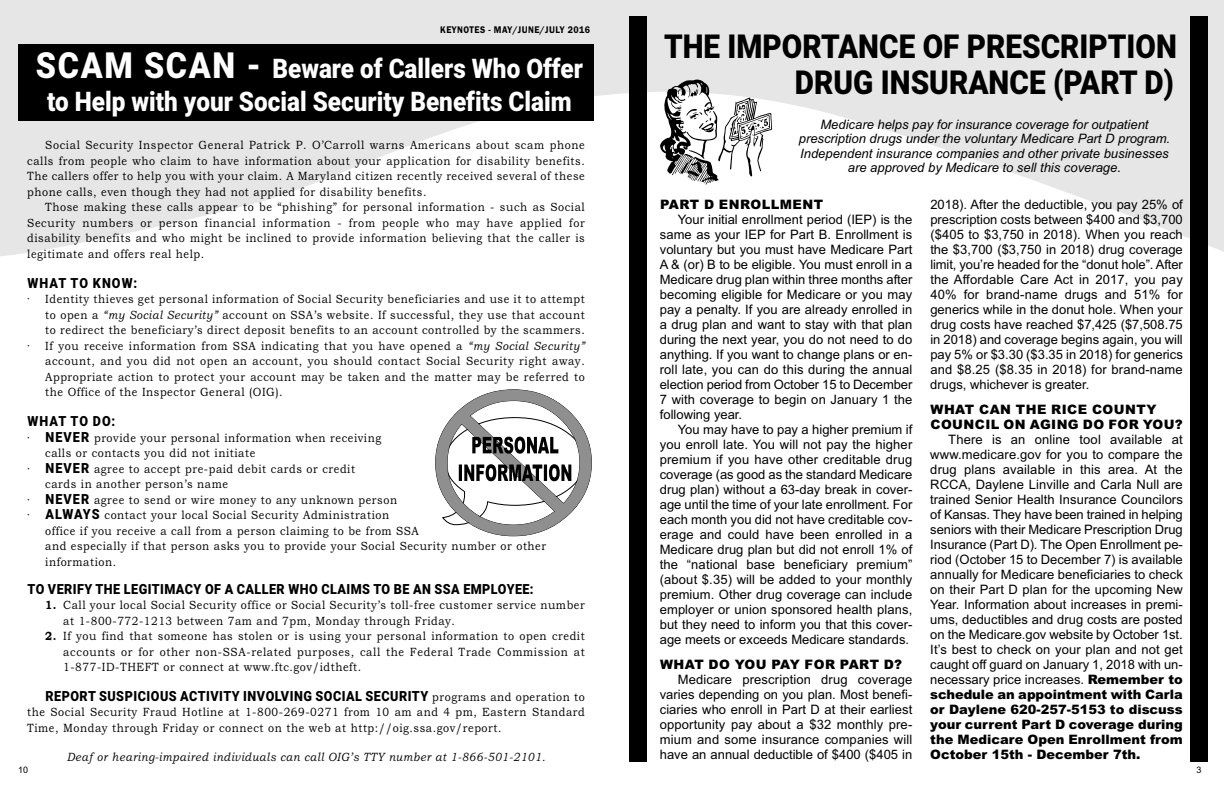
<style>
.page{position:relative;width:1224px;height:792px;background:#fff}
.page>*{position:absolute;margin:0;border:0;box-sizing:border-box;transform-origin:0 0}
.t1{font:900 33px/36px "Roboto";color:#000;text-align:right;scale:.9 1}
.t2{font:900 27px/33px "Roboto";color:#fff;text-align:center;scale:.9 1}
.t3{font:900 14px "Roboto";letter-spacing:.035em;color:#000;scale:.9 1}
.t4{font:900 14px "Roboto";letter-spacing:.085em;color:#000;scale:.9 1}
.t5{font:13px/15px "Arial";color:#000;text-align:justify}
.t6{font:italic 13px/14.6px "Arial";color:#000;text-align:center}
.t7{font:900 13px/15px "Arial";letter-spacing:.035em;color:#000}
.t8{font:12px/15.5px "Bookman Old Style";letter-spacing:.05em;color:#000;text-align:justify;scale:.9 1}
.t9{font:italic 12px "Bookman Old Style";letter-spacing:.05em;color:#000;scale:.9 1}
.t10{font:600 10px "Franklin Gothic";letter-spacing:.05em;color:#000;scale:.9 1}
.t11{font:9px "Arial";color:#000}
.s1{font-size:36px}
.s2{font-style:italic}
.s3{font-family:"Roboto";font-weight:900;font-size:14px}
.s4{font-weight:700}
.s5{font-family:"Bookman Old Style";font-weight:400;font-size:12px}
.s6{font-weight:900}
</style>
<div class="page">
<svg style="left:0;top:0;width:1224px;height:257px;fill:#e6e6e6"></svg>
<div style="left:630px;top:16px;width:17px;height:746px;background:#000"></div>
<div style="left:1191px;top:16px;width:17px;height:746px;background:#000"></div>
<div style="left:18px;top:45px;width:575px;height:76px;background:#000"></div>
<svg style="left:660px;top:80px;width:112px;height:105px"></svg>
<svg style="left:435px;top:389px;width:157px;height:147px"></svg>
<p class="t10" style="left:440px;top:23px;width:168px">KEYNOTES - MAY/JUNE/JULY 2016</p>
<h2 class="t2" style="left:36px;top:52px;width:609px"><span class="s1">SCAM SCAN -</span> Beware of Callers Who Offer to Help with your Social Security Benefits Claim</h2>
<p class="t8" style="left:27px;top:138px;width:621px;text-indent:18px">Social Security Inspector General Patrick P. O’Carroll warns Americans about scam phone calls from people who claim to have information about your application for disability benefits.<br>The callers offer to help you with your claim. A Maryland citizen recently received several of these phone calls, even though they had not applied for disability benefits.</p>
<p class="t8" style="left:27px;top:200px;width:621px;text-indent:18px">Those making these calls appear to be “phishing” for personal information - such as Social Security numbers or person financial information - from people who may have applied for disability benefits and who might be inclined to provide information believing that the caller is legitimate and offers real help.</p>
<p class="t4" style="left:27px;top:275px;width:124px">WHAT TO KNOW:</p>
<p class="t8" style="left:27px;top:292px;width:621px">· Identity thieves get personal information of Social Security beneficiaries and use it to attempt</p>
<p class="t8" style="left:45px;top:307px;width:601px">to open a <span class="s2">“my Social Security”</span> account on SSA’s website. If successful, they use that account</p>
<p class="t8" style="left:45px;top:323px;width:601px">to redirect the beneficiary’s direct deposit benefits to an account controlled by the scammers.</p>
<p class="t8" style="left:27px;top:338px;width:621px">· If you receive information from SSA indicating that you have opened a <span class="s2">“my Social Security”</span></p>
<p class="t8" style="left:45px;top:354px;width:601px">account, and you did not open an account, you should contact Social Security right away.</p>
<p class="t8" style="left:45px;top:369px;width:601px">Appropriate action to protect your account may be taken and the matter may be referred to</p>
<p class="t8" style="left:45px;top:385px;width:265px">the Office of the Inspector General (OIG).</p>
<p class="t3" style="left:27px;top:413px;width:99px">WHAT TO DO:</p>
<p class="t8" style="left:27px;top:430px;width:395px">· <span class="s3">NEVER</span> provide your personal information when receiving</p>
<p class="t8" style="left:45px;top:446px;width:235px">calls or contacts you did not initiate</p>
<p class="t8" style="left:27px;top:461px;width:366px">· <span class="s3">NEVER</span> agree to accept pre-paid debit cards or credit</p>
<p class="t8" style="left:45px;top:477px;width:205px">cards in another person’s name</p>
<p class="t8" style="left:27px;top:492px;width:412px">· <span class="s3">NEVER</span> agree to send or wire money to any unknown person</p>
<p class="t8" style="left:27px;top:508px;width:404px">· <span class="s3">ALWAYS</span> contact your local Social Security Administration</p>
<p class="t8" style="left:45px;top:523px;width:417px">office if you receive a call from a person claiming to be from SSA</p>
<p class="t8" style="left:45px;top:539px;width:558px">and especially if that person asks you to provide your Social Security number or other</p>
<p class="t8" style="left:45px;top:554px;width:80px">information.</p>
<p class="t3" style="left:27px;top:581px;width:564px">TO VERIFY THE LEGITIMACY OF A CALLER WHO CLAIMS TO BE AN SSA EMPLOYEE:</p>
<p class="t8" style="left:63px;top:598px;width:581px;text-indent:-18px"><span class="s4">1.</span> Call your local Social Security office or Social Security’s toll-free customer service number at 1-800-772-1213 between 7am and 7pm, Monday through Friday.</p>
<p class="t8" style="left:63px;top:629px;width:581px;text-indent:-18px"><span class="s4">2.</span> If you find that someone has stolen or is using your personal information to open credit accounts or for other non-SSA-related purposes, call the Federal Trade Commission at 1-877-ID-THEFT or connect at www.ftc.gov/idtheft.</p>
<p class="t3" style="left:45px;top:688px;width:601px">REPORT SUSPICIOUS ACTIVITY INVOLVING SOCIAL SECURITY <span class="s5">programs and operation to</span></p>
<p class="t8" style="left:27px;top:705px;width:621px">the Social Security Fraud Hotline at 1-800-269-0271 from 10 am and 4 pm, Eastern Standard<br>Time, Monday through Friday or connect on the web at http://oig.ssa.gov/report.</p>
<p class="t9" style="left:67px;top:750px;width:533px">Deaf or hearing-impaired individuals can call OIG’s TTY number at 1-866-501-2101.</p>
<h1 class="t1" style="left:664px;top:29px;width:571px">THE IMPORTANCE OF PRESCRIPTION<br>DRUG INSURANCE (PART D)</h1>
<p class="t6" style="left:799px;top:117px;width:373px">Medicare helps pay for insurance coverage for outpatient prescription drugs under the voluntary Medicare Part D program.<br>Independent insurance companies and other private businesses are approved by Medicare to sell this coverage.</p>
<p class="t7" style="left:660px;top:197px;width:165px">PART D ENROLLMENT</p>
<p class="t5" style="left:660px;top:212px;width:254px;text-indent:18px">Your initial enrollment period (IEP) is the same as your IEP for Part B. Enrollment is voluntary but you must have Medicare Part A &amp; (or) B to be eligible. You must enroll in a Medicare drug plan within three months after becoming eligible for Medicare or you may pay a penalty. If you are already enrolled in a drug plan and want to stay with that plan during the next year, you do not need to do anything. If you want to change plans or en&shy;roll late, you can do this during the annual election period from October 15 to December 7 with coverage to begin on January 1 the following year.</p>
<p class="t5" style="left:660px;top:422px;width:254px;text-indent:18px">You may have to pay a higher premium if you enroll late. You will not pay the higher premium if you have other creditable drug coverage (as good as the standard Medicare drug plan) without a 63-day break in cover&shy;age until the time of your late enrollment. For each month you did not have creditable cov&shy;erage and could have been enrolled in a Medicare drug plan but did not enroll 1% of the “national base beneficiary premium” (about $.35) will be added to your monthly premium. Other drug coverage can include employer or union sponsored health plans, but they need to inform you that this cover&shy;age meets or exceeds Medicare standards.</p>
<p class="t7" style="left:660px;top:657px;width:244px">WHAT DO YOU PAY FOR PART D?</p>
<p class="t5" style="left:660px;top:672px;width:254px;text-indent:18px">Medicare prescription drug coverage varies depending on you plan. Most benefi&shy;ciaries who enroll in Part D at their earliest opportunity pay about a $32 monthly pre&shy;mium and some insurance companies will have an annual deductible of $400 ($405 in</p>
<p class="t5" style="left:930px;top:197px;width:254px">2018). After the deductible, you pay 25% of prescription costs between $400 and $3,700 ($405 to $3,750 in 2018). When you reach the $3,700 ($3,750 in 2018) drug coverage limit, you’re headed for the “donut hole”. After the Affordable Care Act in 2017, you pay 40% for brand-name drugs and 51% for generics while in the donut hole. When your drug costs have reached $7,425 ($7,508.75 in 2018) and coverage begins again, you will pay 5% or $3.30 ($3.35 in 2018) for generics and $8.25 ($8.35 in 2018) for brand-name drugs, whichever is greater.</p>
<p class="t7" style="left:931px;top:402px;width:254px">WHAT CAN THE RICE COUNTY<br>COUNCIL ON AGING DO FOR YOU?</p>
<p class="t5" style="left:930px;top:432px;width:254px;text-indent:18px">There is an online tool available at www.medicare.gov for you to compare the drug plans available in this area. At the RCCA, Daylene Linville and Carla Null are trained Senior Health Insurance Councilors of Kansas. They have been trained in helping seniors with their Medicare Prescription Drug Insurance (Part D). The Open Enrollment pe&shy;riod (October 15 to December 7) is available annually for Medicare beneficiaries to check on their Part D plan for the upcoming New Year. Information about increases in premi&shy;ums, deductibles and drug costs are posted on the Medicare.gov website by October 1st.<br>It’s best to check on your plan and not get caught off guard on January 1, 2018 with un&shy;necessary price increases. <span class="s6">Remember to schedule an appointment with Carla or Daylene 620-257-5153 to discuss your current Part D coverage during the Medicare Open Enrollment from October 15th - December 7th.</span></p>
<p class="t11" style="left:18px;top:764px;width:12px">10</p>
<p class="t11" style="left:1196px;top:764px;width:7px">3</p>
</div>
